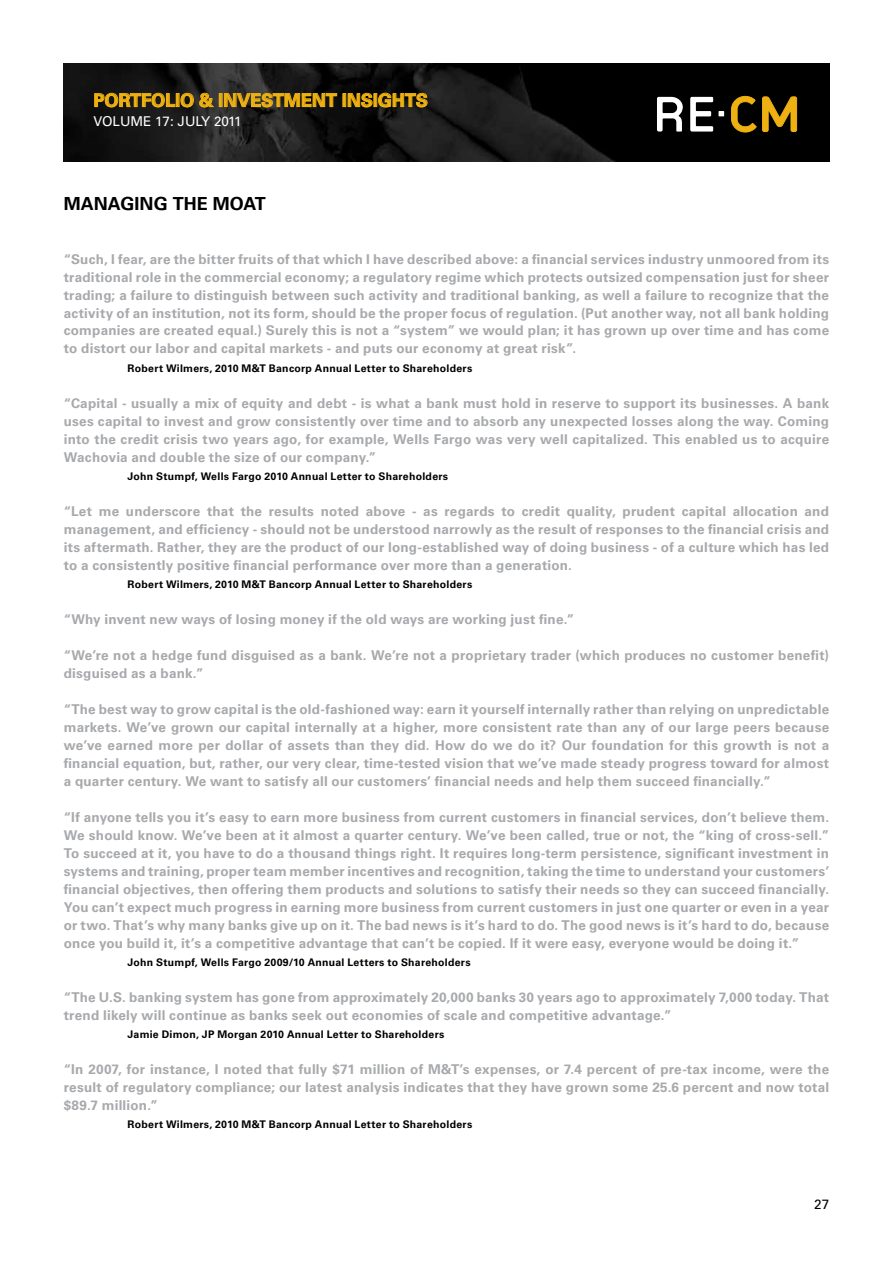
<style>
.page{position:relative;width:893px;height:1263px;background:#fff}
.page>*{position:absolute;margin:0;border:0;box-sizing:border-box;transform-origin:0 0}
.t1{font:700 18px "Univers LT Std";color:#eeb111}
.t2{font:700 18px "Univers LT Std";letter-spacing:.005em;color:#000}
.t3{font:700 13.5px/18px "Univers LT Std";letter-spacing:.015em;color:#a7a9ac;text-align:justify}
.t4{font:13.5px "Univers LT Std";color:#fff}
.t5{font:13.5px "Univers LT Std";color:#000}
.t6{font:700 10.5px "Univers LT Std";letter-spacing:.025em;color:#000}
</style>
<div class="page">
<img style="left:64px;top:64px;width:765px;height:98px">
<svg style="left:762px;top:96px;width:35px;height:36px"></svg>
<svg style="left:731px;top:96px;width:25px;height:36px"></svg>
<svg style="left:657px;top:97px;width:26px;height:35px"></svg>
<svg style="left:690px;top:97px;width:34px;height:35px"></svg>
<svg style="left:94px;top:92px;width:121px;height:16px;background:#5a4716"></svg>
<div style="left:219px;top:93px;width:3px;height:14px;border:1px solid #eeb111"></div>
<svg style="left:224px;top:90px;width:113px;height:18px;background:#5f4c1a"></svg>
<div style="left:343px;top:93px;width:3px;height:14px;border:1px solid #eeb111"></div>
<svg style="left:347px;top:92px;width:81px;height:16px"></svg>
<h1 class="t1" style="left:94px;top:90px;width:336px">POrtfolio &amp; Investment insights</h1>
<p class="t4" style="left:94px;top:113px;width:149px">VOLUME 17: JULY 2011</p>
<h1 class="t2" style="left:64px;top:193px;width:165px">Managing the Moa</h1>
<h1 class="t2" style="left:255px;top:193px;width:12px">t</h1>
<p class="t3" style="left:64px;top:250px;width:767px">“Such, I fear, are the bitter fruits of that which I have described above: a financial services industry unmoored from its traditional role in the commercial economy; a regulatory regime which protects outsized compensation just for sheer trading; a failure to distinguish between such activity and traditional banking, as well a failure to recognize that the activity of an institution, not its form, should be the proper focus of regulation. (Put another way, not all bank holding companies are created equal.) Surely this is not a “system” we would plan; it has grown up over time and has come to distort our labor and capital markets - and puts our economy at great risk”.</p>
<p class="t6" style="left:128px;top:362px;width:346px">Robert Wilmers, 2010 M&amp;T Bancorp Annual Letter to Shareholders</p>
<p class="t3" style="left:64px;top:394px;width:767px">“Capital - usually a mix of equity and debt - is what a bank must hold in reserve to support its businesses. A bank uses capital to invest and grow consistently over time and to absorb any unexpected losses along the way. Coming into the credit crisis two years ago, for example, Wells Fargo was very well capitalized. This enabled us to acquire Wachovia and double the size of our company.”</p>
<p class="t6" style="left:128px;top:470px;width:322px">John Stumpf, Wells Fargo 2010 Annual Letter to Shareholders</p>
<p class="t3" style="left:64px;top:502px;width:767px">“Let me underscore that the results noted above - as regards to credit quality, prudent capital allocation and management, and efficiency - should not be understood narrowly as the result of responses to the financial crisis and its aftermath. Rather, they are the product of our long-established way of doing business - of a culture which has led to a consistently positive financial performance over more than a generation.</p>
<p class="t6" style="left:128px;top:578px;width:346px">Robert Wilmers, 2010 M&amp;T Bancorp Annual Letter to Shareholders</p>
<p class="t3" style="left:64px;top:610px;width:512px">“Why invent new ways of losing money if the old ways are working just fine.”</p>
<p class="t3" style="left:64px;top:646px;width:767px">“We’re not a hedge fund disguised as a bank. We’re not a proprietary trader (which produces no customer benefit) disguised as a bank.”</p>
<p class="t3" style="left:64px;top:700px;width:767px">“The best way to grow capital is the old-fashioned way: earn it yourself internally rather than relying on unpredictable markets. We’ve grown our capital internally at a higher, more consistent rate than any of our large peers because we’ve earned more per dollar of assets than they did. How do we do it? Our foundation for this growth is not a financial equation, but, rather, our very clear, time-tested vision that we’ve made steady progress toward for almost a quarter century. We want to satisfy all our customers’ financial needs and help them succeed financially.”</p>
<p class="t3" style="left:64px;top:808px;width:767px">“If anyone tells you it’s easy to earn more business from current customers in financial services, don’t believe them.<br>We should know. We’ve been at it almost a quarter century. We’ve been called, true or not, the “king of cross-sell.” To succeed at it, you have to do a thousand things right. It requires long-term persistence, significant investment in systems and training, proper team member incentives and recognition, taking the time to understand your customers’ financial objectives, then offering them products and solutions to satisfy their needs so they can succeed financially.<br>You can’t expect much progress in earning more business from current customers in just one quarter or even in a year or two. That’s why many banks give up on it. The bad news is it’s hard to do. The good news is it’s hard to do, because once you build it, it’s a competitive advantage that can’t be copied. If it were easy, everyone would be doing it.”</p>
<p class="t6" style="left:128px;top:956px;width:345px">John Stumpf, Wells Fargo 2009/10 Annual Letters to Shareholders</p>
<p class="t3" style="left:64px;top:988px;width:767px">“The U.S. banking system has gone from approximately 20,000 banks 30 years ago to approximately 7,000 today. That trend likely will continue as banks seek out economies of scale and competitive advantage.”</p>
<p class="t6" style="left:128px;top:1028px;width:318px">Jamie Dimon, JP Morgan 2010 Annual Letter to Shareholders</p>
<p class="t3" style="left:64px;top:1060px;width:767px">“In 2007, for instance, I noted that fully $71 million of M&amp;T’s expenses, or 7.4 percent of pre-tax income, were the result of regulatory compliance; our latest analysis indicates that they have grown some 25.6 percent and now total $89.7 million.”</p>
<p class="t6" style="left:128px;top:1118px;width:346px">Robert Wilmers, 2010 M&amp;T Bancorp Annual Letter to Shareholders</p>
<p class="t5" style="left:814px;top:1196px;width:17px">27</p>
</div>
